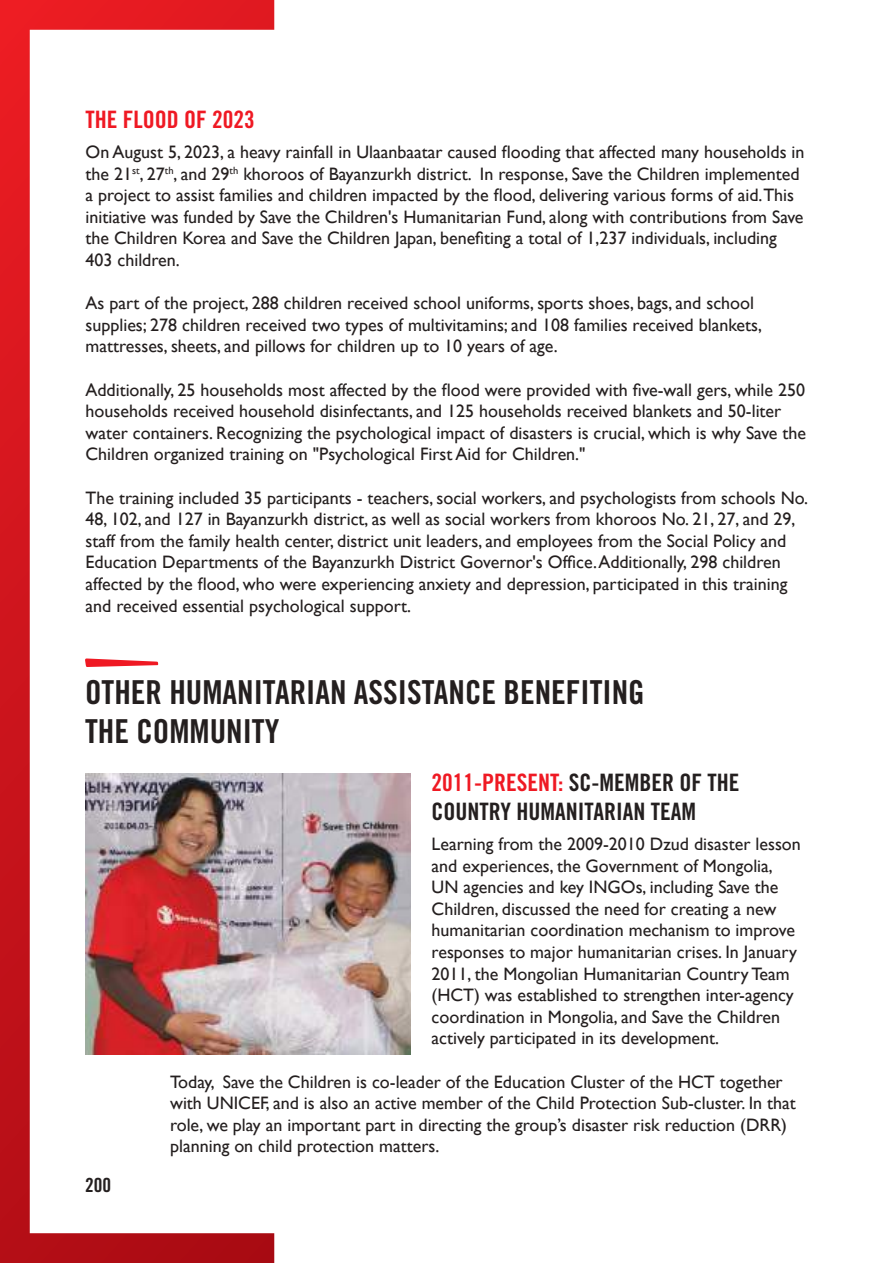
<style>
.page{position:relative;width:893px;height:1263px;background:#fff}
.page>*{position:absolute;margin:0;border:0;box-sizing:border-box;transform-origin:0 0}
.t1{font:33px/39.6px "Trade Gothic LT Std Bd Cn 20";color:#241f1f}
.t2{font:24px/28.8px "Trade Gothic LT Std Bd Cn 20";color:#241f1f}
.t3{font:24px "Trade Gothic LT Std Bd Cn 20";color:#ef1923}
.t4{font:19.5px "Trade Gothic LT Std Bd Cn 20";color:#241f1f}
.t5{font:18px/21.6px "Gill Sans";color:#241f1f}
.s1{color:#ef1923}
</style>
<div class="page">
<img style="left:274px;top:774px;width:136px;height:280px">
<svg style="left:0;top:0;width:274px;height:1263px"></svg>
<h2 class="t3" style="left:86px;top:105px;width:171px">THE FLOOD OF 2023</h2>
<p class="t5" style="left:86px;top:141px;width:720px">On August 5, 2023, a heavy rainfall in Ulaanbaatar caused flooding that affected many households in the 21<sup>st</sup>, 27<sup>th</sup>, and 29<sup>th</sup> khoroos of Bayanzurkh district. In response, Save the Children implemented a project to assist families and children impacted by the flood, delivering various forms of aid.This initiative was funded by Save the Children's Humanitarian Fund, along with contributions from Save the Children Korea and Save the Children Japan, benefiting a total of 1,237 individuals, including 403 children.</p>
<p class="t5" style="left:86px;top:293px;width:678px">As part of the project, 288 children received school uniforms, sports shoes, bags, and school supplies; 278 children received two types of multivitamins; and 108 families received blankets, mattresses, sheets, and pillows for children up to 10 years of age.</p>
<p class="t5" style="left:86px;top:379px;width:722px">Additionally, 25 households most affected by the flood were provided with five-wall gers, while 250 households received household disinfectants, and 125 households received blankets and 50-liter water containers. Recognizing the psychological impact of disasters is crucial, which is why Save the Children organized training on "Psychological First Aid for Children."</p>
<p class="t5" style="left:86px;top:487px;width:722px">The training included 35 participants - teachers, social workers, and psychologists from schools No.<br>48, 102, and 127 in Bayanzurkh district, as well as social workers from khoroos No. 21, 27, and 29, staff from the family health center, district unit leaders, and employees from the Social Policy and Education Departments of the Bayanzurkh District Governor's Office.Additionally, 298 children affected by the flood, who were experiencing anxiety and depression, participated in this training and received essential psychological support.</p>
<h1 class="t1" style="left:85px;top:672px;width:561px">OTHER HUMANITARIAN ASSISTANCE BENEFITING<br>THE COMMUNITY</h1>
<h2 class="t2" style="left:432px;top:768px;width:309px"><span class="s1">2011-PRESENT:</span> SC-MEMBER OF THE<br>COUNTRY HUMANITARIAN TEAM</h2>
<p class="t5" style="left:432px;top:833px;width:371px">Learning from the 2009-2010 Dzud disaster lesson and experiences, the Government of Mongolia, UN agencies and key INGOs, including Save the Children, discussed the need for creating a new humanitarian coordination mechanism to improve responses to major humanitarian crises. In January 2011, the Mongolian Humanitarian Country Team (HCT) was established to strengthen inter-agency coordination in Mongolia, and Save the Children actively participated in its development.</p>
<p class="t5" style="left:170px;top:1071px;width:627px">Today, Save the Children is co-leader of the Education Cluster of the HCT together with UNICEF, and is also an active member of the Child Protection Sub-cluster. In that role, we play an important part in directing the group’s disaster risk reduction (DRR) planning on child protection matters.</p>
<p class="t4" style="left:85px;top:1173px;width:27px">200</p>
</div>
